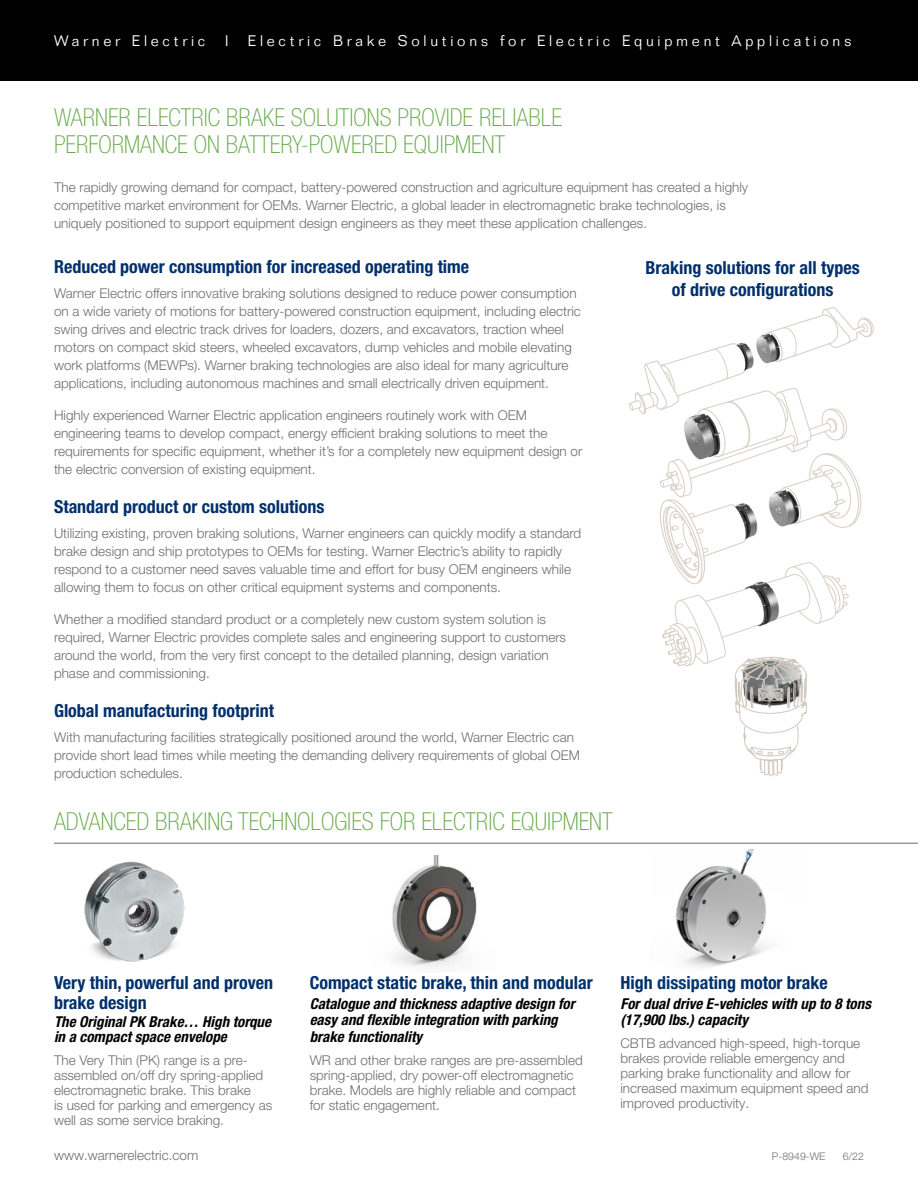
<style>
.page{position:relative;width:918px;height:1188px;background:#fff}
.page>*{position:absolute;margin:0;border:0;box-sizing:border-box;transform-origin:0 0}
.t1{font:100 condensed 24.75px/27px "Helvetica Neue LT Std";color:#62a744}
.t2{font:700 condensed 18px/19.5px "Helvetica Neue LT Std";color:#00306b}
.t3{font:italic 700 condensed 15px/16.5px "Helvetica Neue LT Std";color:#000}
.t4{font:300 15px "Folio Std";letter-spacing:.25em;color:#fff}
.NEW_BODY{font:300 13.5px/18px "Helvetica Neue LT Std";color:#6d6e71}
.t5{font:300 10.5px "Helvetica Neue LT Std";color:#6d6e71}
</style>
<div class="page">
<hr style="left:54px;top:843px;width:864px;height:1px;background:#6d6e71">
<img style="left:392px;top:856px;width:85px;height:111px">
<img style="left:675px;top:850px;width:91px;height:118px">
<img style="left:84px;top:861px;width:101px;height:101px">
<div style="left:0;top:0;width:918px;height:81px;background:#000"></div>
<svg style="left:629px;top:308px;width:245px;height:469px"></svg>
<p class="t4" style="left:54px;top:32px;width:153px">Warner Electric</p>
<p class="t4" style="left:225px;top:32px;width:5px">I</p>
<p class="t4" style="left:248px;top:32px;width:605px">Electric Brake Solutions for Electric Equipment Applications</p>
<p class="t1" style="left:54px;top:104px;width:509px">WARNER ELECTRIC BRAKE SOLUTIONS PROVIDE RELIABLE<br>PERFORMANCE ON BATTERY-POWERED EQUIPMENT</p>
<p class="NEW_BODY" style="left:54px;top:178px;width:696px">The rapidly growing demand for compact, battery-powered construction and agriculture equipment has created a highly competitive market environment for OEMs. Warner Electric, a global leader in electromagnetic brake technologies, is uniquely positioned to support equipment design engineers as they meet these application challenges.</p>
<p class="t2" style="left:54px;top:257px;width:417px">Reduced power consumption for increased operating time</p>
<p class="NEW_BODY" style="left:54px;top:284px;width:528px">Warner Electric offers innovative braking solutions designed to reduce power consumption on a wide variety of motions for battery-powered construction equipment, including electric swing drives and electric track drives for loaders, dozers, and excavators, traction wheel motors on compact skid steers, wheeled excavators, dump vehicles and mobile elevating work platforms (MEWPs). Warner braking technologies are also ideal for many agriculture applications, including autonomous machines and small electrically driven equipment.</p>
<p class="NEW_BODY" style="left:54px;top:406px;width:530px">Highly experienced Warner Electric application engineers routinely work with OEM engineering teams to develop compact, energy efficient braking solutions to meet the requirements for specific equipment, whether it’s for a completely new equipment design or the electric conversion of existing equipment.</p>
<p class="t2" style="left:54px;top:497px;width:272px">Standard product or custom solutions</p>
<p class="NEW_BODY" style="left:54px;top:524px;width:529px">Utilizing existing, proven braking solutions, Warner engineers can quickly modify a standard brake design and ship prototypes to OEMs for testing. Warner Electric’s ability to rapidly respond to a customer need saves valuable time and effort for busy OEM engineers while allowing them to focus on other critical equipment systems and components.</p>
<p class="NEW_BODY" style="left:54px;top:609px;width:514px">Whether a modified standard product or a completely new custom system solution is required, Warner Electric provides complete sales and engineering support to customers around the world, from the very first concept to the detailed planning, design variation phase and commissioning.</p>
<p class="t2" style="left:54px;top:701px;width:222px">Global manufacturing footprint</p>
<p class="NEW_BODY" style="left:54px;top:728px;width:528px">With manufacturing facilities strategically positioned around the world, Warner Electric can provide short lead times while meeting the demanding delivery requirements of global OEM production schedules.</p>
<p class="t1" style="left:54px;top:808px;width:560px">ADVANCED BRAKING TECHNOLOGIES FOR ELECTRIC EQUIPMENT</p>
<p class="t2" style="left:645px;top:257px;width:216px;line-height:21.6px;text-align:center">Braking solutions for all types of drive configurations</p>
<p class="t2" style="left:54px;top:973px;width:221px">Very thin, powerful and proven brake design</p>
<p class="t3" style="left:54px;top:1014px;width:219px;line-height:15px">The Original PK Brake… High torque in a compact space envelope</p>
<p class="NEW_BODY" style="left:54px;top:1052px;width:220px;line-height:15px">The Very Thin (PK) range is a pre&shy;assembled on/off dry spring-applied electromagnetic brake. This brake<br>is used for parking and emergency as well as some service braking.</p>
<p class="t2" style="left:310px;top:973px;width:285px">Compact static brake, thin and modular</p>
<p class="t3" style="left:310px;top:995px;width:267px">Catalogue and thickness adaptive design for easy and flexible integration with parking brake functionality</p>
<p class="NEW_BODY" style="left:310px;top:1052px;width:275px;line-height:15px">WR and other brake ranges are pre-assembled spring-applied, dry power-off electromagnetic brake. Models are highly reliable and compact for static engagement.</p>
<p class="t2" style="left:620px;top:973px;width:209px">High dissipating motor brake</p>
<p class="t3" style="left:620px;top:995px;width:252px">For dual drive E-vehicles with up to 8 tons (17,900 lbs.) capacity</p>
<p class="NEW_BODY" style="left:620px;top:1036px;width:250px;line-height:15px">CBTB advanced high-speed, high-torque brakes provide reliable emergency and parking brake functionality and allow for increased maximum equipment speed and improved productivity.</p>
<p class="NEW_BODY" style="left:54px;top:1146px;width:146px">www.warnerelectric.com</p>
<p class="t5" style="left:772px;top:1150px;width:55px">P-8949-WE</p>
<p class="t5" style="left:843px;top:1150px;width:23px">6/22</p>
</div>
